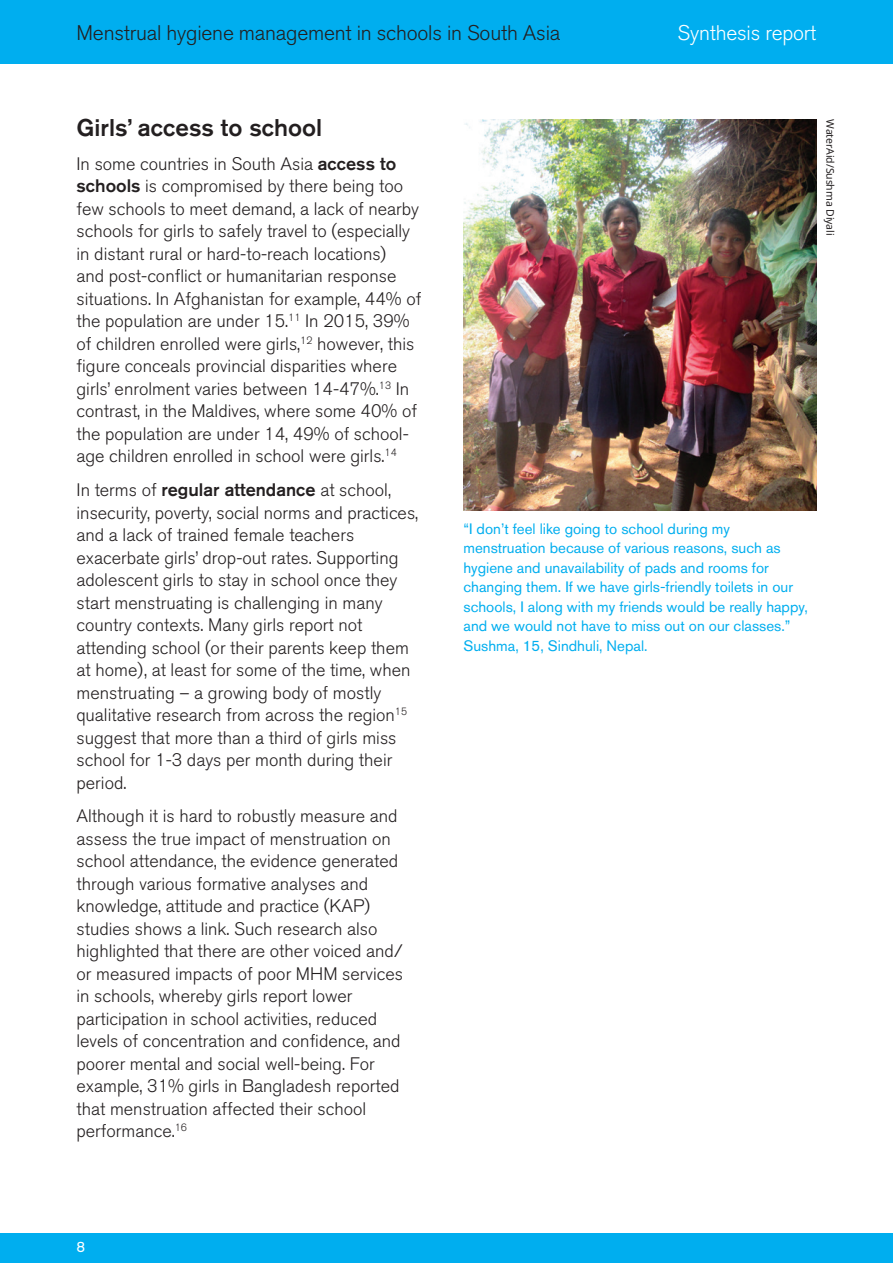
<style>
.page{position:relative;width:893px;height:1263px;background:#fff}
.page>*{position:absolute;margin:0;border:0;box-sizing:border-box;transform-origin:0 0}
.t1{font:500 24px "Akzidenz Grotesk BQ";color:#231f20}
.t2{font:300 21px "Akzidenz Grotesk BQ";letter-spacing:-.01em;color:#231f20}
.t3{font:300 21px "Akzidenz Grotesk BQ";letter-spacing:-.01em;color:#fff}
.t4{font:300 18px/22.5px "Akzidenz Grotesk BQ";color:#231f20}
.t5{font:15px/19.5px "Akzidenz Grotesk BQ";color:#00aeef}
.t6{font:15px "Akzidenz Grotesk BQ";color:#fff}
.t7{font:10.5px "Noto Sans";letter-spacing:-.01em;color:#231f20}
.s1{font-weight:500}
</style>
<div class="page">
<div style="left:0;top:1233px;width:893px;height:30px;background:#00aeef"></div>
<div style="left:0;top:0;width:893px;height:64px;background:#00aeef"></div>
<img style="left:463px;top:119px;width:353px;height:392px">
<p class="t2" style="left:77px;top:21px;width:485px">Menstrual hygiene management in schools in South Asia</p>
<p class="t3" style="left:678px;top:21px;width:140px">Synthesis report</p>
<h1 class="t1" style="left:77px;top:113px;width:247px">Girls’ access to school</h1>
<p class="t4" style="left:77px;top:153px;width:346px">In some countries in South Asia <span class="s1">access to schools</span> is compromised by there being too few schools to meet demand, a lack of nearby schools for girls to safely travel to (especially in distant rural or hard-to-reach locations)<br>and post-conflict or humanitarian response situations. In Afghanistan for example, 44% of the population are under 15.<sup>11</sup> In 2015, 39% of children enrolled were girls,<sup>12</sup> however, this figure conceals provincial disparities where girls’ enrolment varies between 14-47%.<sup>13</sup> In contrast, in the Maldives, where some 40% of the population are under 14, 49% of school&shy;age children enrolled in school were girls.<sup>14</sup></p>
<p class="t4" style="left:77px;top:479px;width:343px">In terms of <span class="s1">regular attendance</span> at school, insecurity, poverty, social norms and practices, and a lack of trained female teachers exacerbate girls’ drop-out rates. Supporting adolescent girls to stay in school once they start menstruating is challenging in many country contexts. Many girls report not attending school (or their parents keep them at home), at least for some of the time, when menstruating – a growing body of mostly qualitative research from across the region<sup>15 </sup>suggest that more than a third of girls miss school for 1-3 days per month during their period.</p>
<p class="t4" style="left:77px;top:805px;width:328px">Although it is hard to robustly measure and assess the true impact of menstruation on school attendance, the evidence generated through various formative analyses and knowledge, attitude and practice (KAP) studies shows a link. Such research also highlighted that there are other voiced and/ or measured impacts of poor MHM services in schools, whereby girls report lower participation in school activities, reduced levels of concentration and confidence, and poorer mental and social well-being. For example, 31% girls in Bangladesh reported that menstruation affected their school performance.<sup>16</sup></p>
<p class="t6" style="left:77px;top:1238px;width:10px">8</p>
<p class="t7" style="left:837px;top:119px;width:118px;rotate:90deg">WaterAid/Sushma Diyali</p>
<p class="t5" style="left:463px;top:519px;width:346px">“I don’t feel like going to school during my menstruation because of various reasons, such as hygiene and unavailability of pads and rooms for changing them. If we have girls-friendly toilets in our schools, I along with my friends would be really happy, and we would not have to miss out on our classes.” Sushma, 15, Sindhuli, Nepal.</p>
</div>
